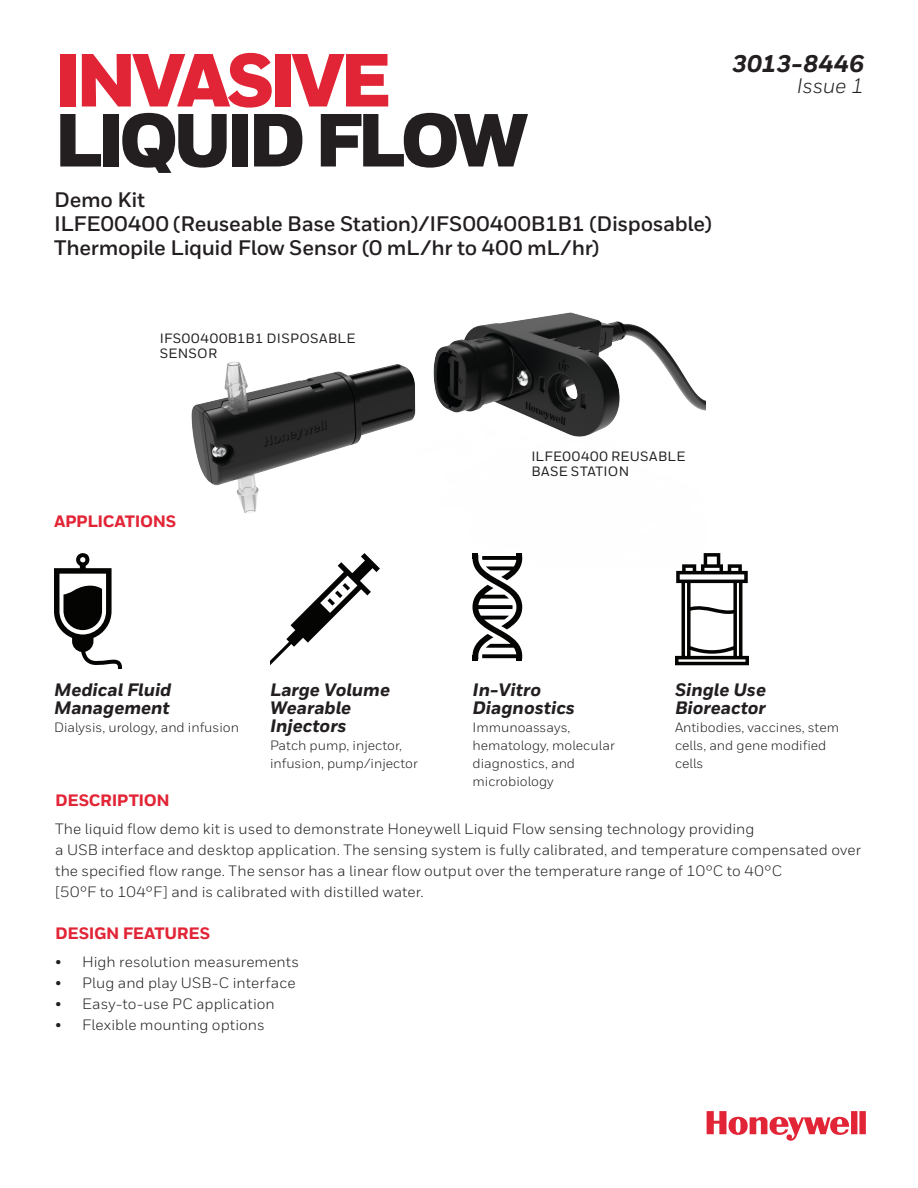
<style>
.page{position:relative;width:918px;height:1188px;background:#fff}
.page>*{position:absolute;margin:0;border:0;box-sizing:border-box;transform-origin:0 0}
._01_Cover__Heading_All_Caps_58_44{font:900 75px "Honeywell Sans";letter-spacing:-.075em;color:#231f20}
._01_Cover__Heading_All_Caps_58_44-2{font:900 75px "Honeywell Sans";letter-spacing:-.075em;color:#e22536}
.t1{font:italic 800 24px "Honeywell Sans";letter-spacing:.005em;color:#231f20}
._02_Cover__Subtitle{font:700 21px/24px "Honeywell Sans";letter-spacing:-.015em;color:#231f20}
.t2{font:italic 21px "Honeywell Sans";letter-spacing:-.01em;color:#231f20}
.text_bullets_-_first_level{font:italic 800 18px/18px "Honeywell Sans";color:#231f20}
.t3{font:800 16.5px "Honeywell Sans";letter-spacing:-.02em;color:#e22536}
.t4{font:15px/21px "Honeywell Sans";letter-spacing:.005em;color:#231f20}
.text_bullets_-_first_level-2{font:13.5px/18px "Honeywell Sans";color:#231f20}
.t5{font:500 13.5px "Honeywell Sans";letter-spacing:.025em;color:#231f20}
</style>
<div class="page">
<svg style="left:707px;top:1111px;width:159px;height:30px"></svg>
<svg style="left:54px;top:553px;width:68px;height:116px"></svg>
<svg style="left:270px;top:567px;width:110px;height:98px"></svg>
<svg style="left:472px;top:567px;width:50px;height:94px"></svg>
<svg style="left:675px;top:553px;width:74px;height:112px"></svg>
<img style="left:191px;top:312px;width:515px;height:255px">
<p class="_01_Cover__Heading_All_Caps_58_44-2" style="left:54px;top:34px;width:339px">INVASIVE</p>
<p class="_01_Cover__Heading_All_Caps_58_44" style="left:54px;top:94px;width:476px">LIQUID FLOW</p>
<p class="_02_Cover__Subtitle" style="left:54px;top:188px;width:659px">Demo Kit<br>ILFE00400 (Reuseable Base Station)/IFS00400B1B1 (Disposable)<br>Thermopile Liquid Flow Sensor (0 mL/hr to 400 mL/hr)</p>
<p class="t1" style="left:732px;top:49px;width:134px">3013-8446</p>
<p class="t2" style="left:797px;top:73px;width:69px">Issue 1</p>
<p class="t5" style="left:160px;top:330px;width:197px">IFS00400B1B1 DISPOSABLE</p>
<p class="t5" style="left:160px;top:345px;width:59px">SENSOR</p>
<p class="t3" style="left:54px;top:511px;width:124px">APPLICATIONS</p>
<p class="t5" style="left:531px;top:448px;width:156px">ILFE00400 REUSABLE</p>
<p class="t5" style="left:531px;top:463px;width:99px">BASE STATION</p>
<p class="text_bullets_-_first_level" style="left:54px;top:682px;width:119px">Medical Fluid<br>Management</p>
<p class="text_bullets_-_first_level-2" style="left:54px;top:719px;width:187px">Dialysis, urology, and infusion</p>
<p class="text_bullets_-_first_level" style="left:270px;top:682px;width:122px">Large Volume<br>Wearable</p>
<p class="text_bullets_-_first_level" style="left:270px;top:718px;width:78px">Injectors</p>
<p class="text_bullets_-_first_level-2" style="left:270px;top:737px;width:149px">Patch pump, injector, infusion, pump/injector</p>
<p class="text_bullets_-_first_level" style="left:472px;top:682px;width:70px">In-Vitro</p>
<p class="text_bullets_-_first_level" style="left:472px;top:700px;width:104px">Diagnostics</p>
<p class="text_bullets_-_first_level-2" style="left:472px;top:719px;width:144px">Immunoassays, hematology, molecular diagnostics, and microbiology</p>
<p class="text_bullets_-_first_level" style="left:675px;top:682px;width:93px">Single Use</p>
<p class="text_bullets_-_first_level" style="left:675px;top:700px;width:92px">Bioreactor</p>
<p class="text_bullets_-_first_level-2" style="left:675px;top:719px;width:166px">Antibodies, vaccines, stem cells, and gene modified cells</p>
<p class="t3" style="left:55px;top:790px;width:116px">DESCRIPTION</p>
<p class="t4" style="left:55px;top:818px;width:701px">The liquid flow demo kit is used to demonstrate Honeywell Liquid Flow sensing technology providing</p>
<p class="t4" style="left:55px;top:839px;width:807px">a USB interface and desktop application. The sensing system is fully calibrated, and temperature compensated over the specified flow range. The sensor has a linear flow output over the temperature range of 10°C to 40°C<br>[50°F to 104°F] and is calibrated with distilled water.</p>
<p class="t3" style="left:55px;top:923px;width:157px">DESIGN FEATURES</p>
<p class="t4" style="left:55px;top:951px;width:246px">• High resolution measurements</p>
<p class="t4" style="left:55px;top:972px;width:242px">• Plug and play USB-C interface</p>
<p class="t4" style="left:55px;top:993px;width:221px">• Easy-to-use PC application</p>
<p class="t4" style="left:55px;top:1014px;width:211px">• Flexible mounting options</p>
</div>
